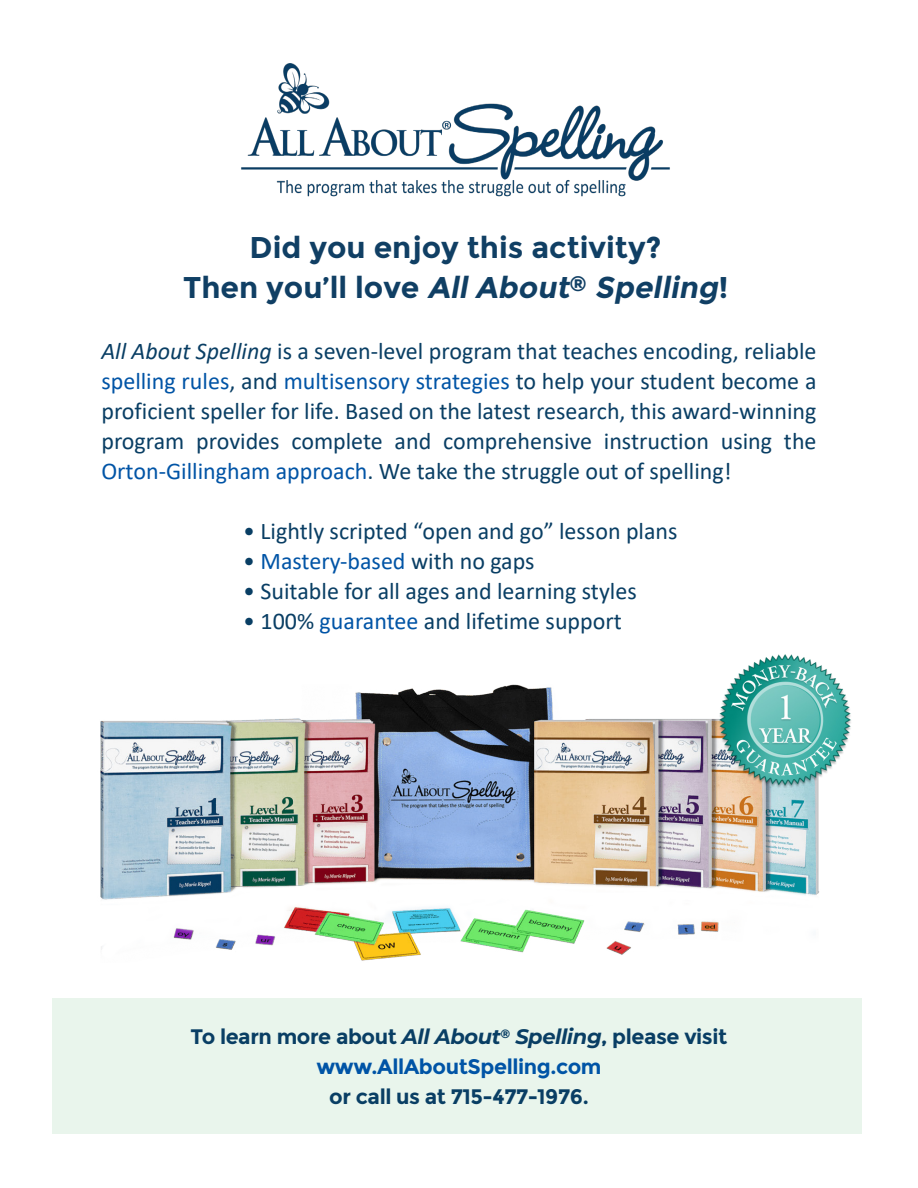
<style>
.page{position:relative;width:918px;height:1188px;background:#fff}
.page>*{position:absolute;margin:0;border:0;box-sizing:border-box;transform-origin:0 0}
.t1{font:italic 700 30px "Montserrat";color:#103f64}
.t2{font:700 30px "Montserrat";color:#103f64}
.CTA_Paragraph{font:24px/30px "Calibri";color:#093e64;text-align:justify}
.CTA_Indented{font:24px "Calibri";color:#093e64}
.CTA_Indented-2{font:24px "Calibri";color:#0054a6}
.CTA_Bottom_Text{font:700 21px "Montserrat";letter-spacing:-.02em;color:#093e64}
.CTA_Bottom_Text-2{font:700 21px "Montserrat";letter-spacing:-.02em;color:#0054a6}
.s1{font-style:normal}
.s2{font-style:italic}
.s3{color:#0054a6}
.s4{color:#093e64}
</style>
<div class="page">
<div style="left:52px;top:999px;width:810px;height:135px;background:#e9f5ec"></div>
<img style="left:100px;top:684px;width:719px;height:277px">
<img style="left:717px;top:654px;width:134px;height:138px">
<img style="left:241px;top:63px;width:429px;height:134px">
<p class="t2" style="left:250px;top:229px;width:413px">Did you enjoy this activity?</p>
<p class="t1" style="left:183px;top:270px;width:546px"><span class="s1">T h e n y o u ’ l l l o v e</span> AllAbout<sup>®</sup> Spelling<span class="s1">!</span></p>
<p class="CTA_Paragraph" style="left:101px;top:335px;width:717px"><span class="s2">All About Spelling</span> is a seven-level program that teaches encoding, reliable <span class="s3">spelling rules</span>, and <span class="s3">multisensory strategies</span> to help your student become a proficient speller for life. Based on the latest research, this award-winning program provides complete and comprehensive instruction using the <span class="s3">Orton-Gillingham approach</span>. We take the struggle out of spelling!</p>
<p class="CTA_Indented" style="left:243px;top:514px;width:436px">• Lightly scripted “open and go” lesson plans</p>
<p class="CTA_Indented-2" style="left:243px;top:544px;width:293px"><span class="s4">•</span> Mastery-based <span class="s4">with no gaps</span></p>
<p class="CTA_Indented" style="left:243px;top:574px;width:395px">• Suitable for all ages and learning styles</p>
<p class="CTA_Indented" style="left:243px;top:604px;width:380px">• 100% <span class="s3">guarantee</span> and lifetime support</p>
<p class="CTA_Bottom_Text" style="left:191px;top:1024px;width:538px">To learn more about <span class="s2">All About</span><sup>®</sup> <span class="s2">Spelling</span>, please visit</p>
<p class="CTA_Bottom_Text-2" style="left:316px;top:1054px;width:287px">www.AllAboutSpelling.com</p>
<p class="CTA_Bottom_Text" style="left:329px;top:1084px;width:261px">or call us at 715-477-1976.</p>
</div>
